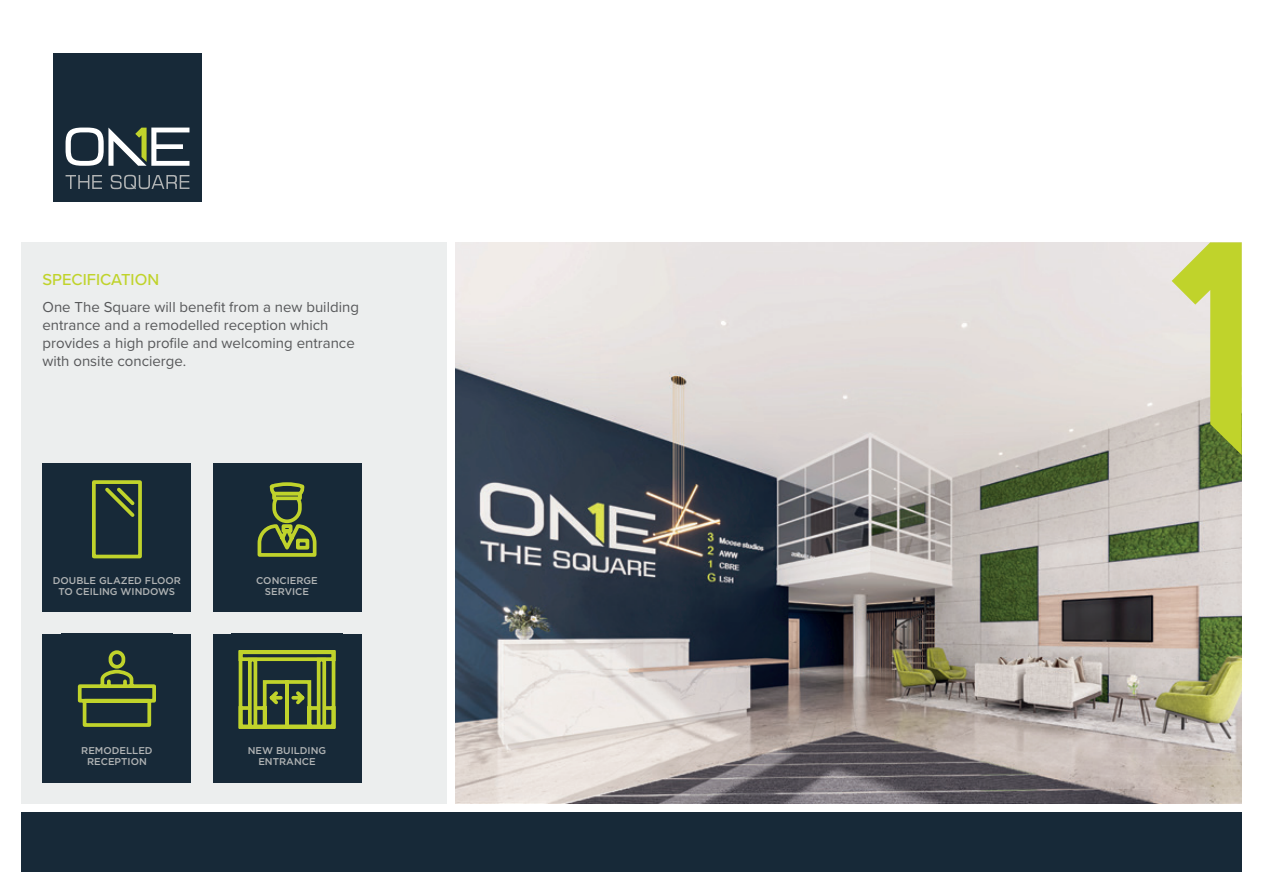
<style>
.page{position:relative;width:1263px;height:893px;background:#fff}
.page>*{position:absolute;margin:0;border:0;box-sizing:border-box;transform-origin:0 0}
.t1{font:500 16.5px "Proxima Nova";color:#c0d32b}
.t2{font:15px/18px "Proxima Nova";color:#57585a}
.t3{font:500 9.9px/11.9px "Gotham";color:#b1b4b5;text-align:center}
</style>
<div class="page">
<div style="left:21px;top:242px;width:425px;height:562px;background:#eceeee"></div>
<img style="left:455px;top:242px;width:787px;height:562px">
<svg style="left:1172px;top:242px;width:70px;height:213px;background:#c8d078"></svg>
<div style="left:21px;top:812px;width:1221px;height:60px;background:#172938"></div>
<div style="left:53px;top:53px;width:149px;height:149px;background:#172938"></div>
<svg style="left:66px;top:175px;width:36px;height:14px"></svg>
<svg style="left:111px;top:175px;width:78px;height:14px"></svg>
<svg style="left:66px;top:128px;width:123px;height:38px"></svg>
<div style="left:43px;top:634px;width:148px;height:148px;background:#172938"></div>
<svg style="left:77px;top:650px;width:79px;height:77px"></svg>
<div style="left:213px;top:634px;width:148px;height:148px;background:#172938"></div>
<svg style="left:238px;top:650px;width:98px;height:79px"></svg>
<svg style="left:317px;top:658px;width:9px;height:70px"></svg>
<svg style="left:248px;top:658px;width:9px;height:70px"></svg>
<div style="left:43px;top:463px;width:148px;height:149px;background:#172938"></div>
<svg style="left:92px;top:480px;width:50px;height:79px"></svg>
<div style="left:213px;top:463px;width:148px;height:149px;background:#172938"></div>
<svg style="left:257px;top:523px;width:60px;height:34px"></svg>
<div style="left:272px;top:491px;width:30px;height:32px;border:4px solid #c0d32b;border-radius:13px"></div>
<svg style="left:272px;top:497px;width:30px;height:3px"></svg>
<svg style="left:269px;top:482px;width:36px;height:15px"></svg>
<p class="t1" style="left:43px;top:267px;width:118px">SPECIFICATION</p>
<p class="t2" style="left:43px;top:297px;width:318px">One The Square will benefit from a new building entrance and a remodelled reception which provides a high profile and welcoming entrance with onsite concierge.</p>
<p class="t3" style="left:53px;top:574px;width:130px">DOUBLE GLAZED FLOOR<br>TO CEILING WINDOWS</p>
<p class="t3" style="left:256px;top:574px;width:63px">CONCIERGE<br>SERVICE</p>
<p class="t3" style="left:81px;top:744px;width:73px">REMODELLED<br>RECEPTION</p>
<p class="t3" style="left:248px;top:744px;width:80px">NEW BUILDING<br>ENTRANCE</p>
</div>
